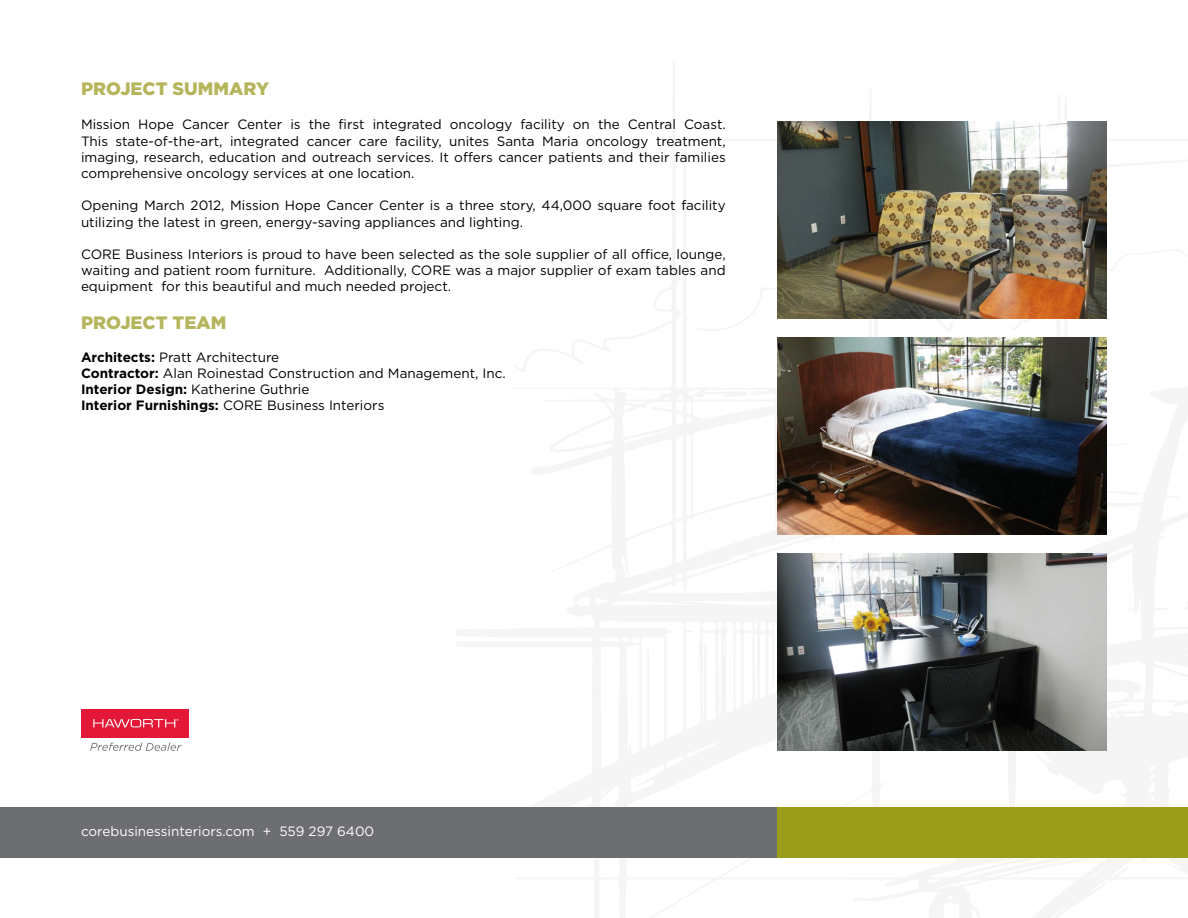
<style>
.page{position:relative;width:1188px;height:918px;background:#fff}
.page>*{position:absolute;margin:0;border:0;box-sizing:border-box;transform-origin:0 0}
.t1{font:900 18px "Gotham";color:#b5b55c}
.t2{font:13.5px/16.2px "Gotham";color:#000;text-align:justify}
.t3{font:13.5px "Gotham";color:#fff}
.s1{font-weight:700}
</style>
<div class="page">
<div style="left:0;top:807px;width:778px;height:51px;background:#6d6e71"></div>
<div style="left:778px;top:807px;width:410px;height:51px;background:#999d19"></div>
<div style="left:81px;top:709px;width:108px;height:29px;background:#e31837"></div>
<svg style="left:93px;top:719px;width:86px;height:8px"></svg>
<svg style="left:90px;top:743px;width:92px;height:8px"></svg>
<img style="left:778px;top:122px;width:328px;height:197px">
<img style="left:778px;top:338px;width:328px;height:197px">
<img style="left:778px;top:554px;width:328px;height:197px">
<h1 class="t1" style="left:81px;top:76px;width:190px">PROJECT SUMMARY</h1>
<p class="t2" style="left:81px;top:116px;width:646px">Mission Hope Cancer Center is the first integrated oncology facility on the Central Coast.<br>This state-of-the-art, integrated cancer care facility, unites Santa Maria oncology treatment, imaging, research, education and outreach services. It offers cancer patients and their families comprehensive oncology services at one location.</p>
<p class="t2" style="left:81px;top:197px;width:646px">Opening March 2012, Mission Hope Cancer Center is a three story, 44,000 square foot facility utilizing the latest in green, energy-saving appliances and lighting.</p>
<p class="t2" style="left:81px;top:246px;width:646px">CORE Business Interiors is proud to have been selected as the sole supplier of all office, lounge, waiting and patient room furniture. Additionally, CORE was a major supplier of exam tables and equipment for this beautiful and much needed project.</p>
<h1 class="t1" style="left:81px;top:310px;width:147px">PROJECT TEAM</h1>
<p class="t2" style="left:81px;top:348px;width:426px;text-align:left"><span class="s1">Architects:</span> Pratt Architecture<br><span class="s1">Contractor:</span> Alan Roinestad Construction and Management, Inc.<br><span class="s1">Interior Design:</span> Katherine Guthrie<br><span class="s1">Interior Furnishings:</span> CORE Business Interiors</p>
<p class="t3" style="left:81px;top:823px;width:295px">corebusinessinteriors.com + 559 297 6400</p>
</div>
